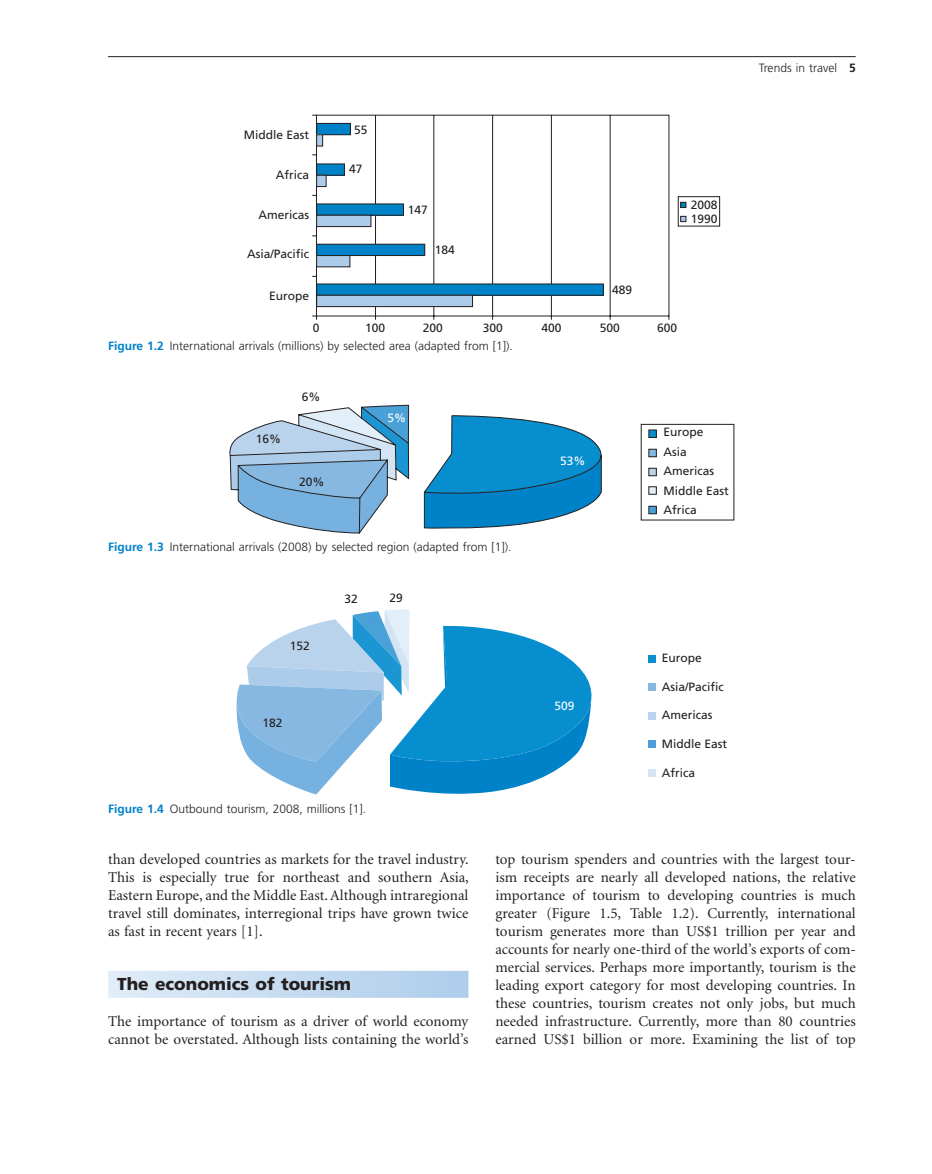
<style>
.page{position:relative;width:932px;height:1174px;background:#fff}
.page>*{position:absolute;margin:0;border:0;box-sizing:border-box;transform-origin:0 0}
.t1{font:900 17.25px "Frutiger";color:#231f20}
.t2{font:15px/18px "Minion";color:#231f20;text-align:justify}
.t3{font:300 12px "Frutiger";color:#231f20}
.t4{font:12px/19.5px "Frutiger";color:#231f20}
.t5{font:12px "Frutiger";color:#fff}
.s1{font-weight:700;color:#0082c8}
.s2{font-weight:700}
</style>
<div class="page">
<hr style="left:108px;top:56px;width:747px;height:1px;background:#231f20">
<div style="left:108px;top:970px;width:360px;height:27px;background:linear-gradient(to right,#e0ecf7,#adcdeb)"></div>
<svg style="left:312px;top:114px;width:357px;height:206px"></svg>
<div style="left:316px;top:123px;width:34px;height:12px;background:#0082c8"></div>
<div style="left:316px;top:123px;width:35px;height:12px;border:1px solid #231f20"></div>
<div style="left:316px;top:135px;width:6px;height:11px;background:#acccea"></div>
<div style="left:316px;top:134px;width:7px;height:12px;border:1px solid #231f20"></div>
<div style="left:316px;top:164px;width:28px;height:11px;background:#0082c8"></div>
<div style="left:316px;top:163px;width:29px;height:13px;border:1px solid #231f20"></div>
<div style="left:316px;top:175px;width:10px;height:11px;background:#acccea"></div>
<div style="left:316px;top:175px;width:10px;height:12px;border:1px solid #231f20"></div>
<svg style="left:316px;top:196px;width:403px;height:111px"></svg>
<svg style="left:680px;top:202px;width:6px;height:6px"></svg>
<svg style="left:680px;top:216px;width:6px;height:6px"></svg>
<svg style="left:229px;top:404px;width:180px;height:129px"></svg>
<svg style="left:423px;top:415px;width:179px;height:114px"></svg>
<div style="left:648px;top:430px;width:8px;height:7px;background:#068ece"></div>
<div style="left:648px;top:429px;width:8px;height:9px;border:1px solid #231f20"></div>
<div style="left:648px;top:449px;width:8px;height:8px;background:#86b8e2"></div>
<div style="left:648px;top:449px;width:8px;height:8px;border:1px solid #231f20"></div>
<div style="left:648px;top:468px;width:8px;height:8px;background:#b9d3ed"></div>
<div style="left:648px;top:468px;width:8px;height:8px;border:1px solid #231f20"></div>
<svg style="left:648px;top:487px;width:8px;height:7px"></svg>
<div style="left:648px;top:506px;width:8px;height:8px;background:#4aa1d8"></div>
<div style="left:648px;top:506px;width:8px;height:8px;border:1px solid #231f20"></div>
<div style="left:648px;top:655px;width:7px;height:7px;background:#068ece"></div>
<div style="left:648px;top:683px;width:7px;height:8px;background:#86b8e2"></div>
<div style="left:648px;top:712px;width:7px;height:7px;background:#b9d3ed"></div>
<div style="left:648px;top:740px;width:7px;height:8px;background:#4aa1d8"></div>
<div style="left:648px;top:769px;width:7px;height:7px;background:#d3e4f4"></div>
<svg style="left:236px;top:609px;width:356px;height:185px"></svg>
<p class="t4" style="left:244px;top:126px;width:67px">Middle East</p>
<p class="t4" style="left:276px;top:166px;width:35px">Africa</p>
<p class="t4" style="left:258px;top:206px;width:52px">Americas</p>
<p class="t4" style="left:247px;top:245px;width:64px">Asia/Pacific</p>
<p class="t4" style="left:269px;top:287px;width:42px">Europe</p>
<p class="t4" style="left:354px;top:121px;width:15px">55</p>
<p class="t4" style="left:349px;top:160px;width:15px">47</p>
<p class="t4" style="left:407px;top:201px;width:22px">147</p>
<p class="t4" style="left:434px;top:241px;width:22px">184</p>
<p class="t4" style="left:612px;top:281px;width:22px">489</p>
<p class="t4" style="left:312px;top:319px;width:8px">0</p>
<p class="t4" style="left:365px;top:319px;width:22px">100</p>
<p class="t4" style="left:422px;top:319px;width:22px">200</p>
<p class="t4" style="left:482px;top:319px;width:22px">300</p>
<p class="t4" style="left:541px;top:319px;width:22px">400</p>
<p class="t4" style="left:599px;top:319px;width:22px">500</p>
<p class="t3" style="left:108px;top:341px;width:406px"><span class="s1">Figure 1.2</span> International arrivals (millions) by selected area (adapted from [1] ).</p>
<p class="t4" style="left:256px;top:430px;width:27px">16%</p>
<p class="t4" style="left:302px;top:388px;width:20px">6%</p>
<p class="t5" style="left:387px;top:413px;width:20px">5%</p>
<p class="t4" style="left:690px;top:198px;width:28px;line-height:14.2px">2008<br>1990</p>
<p class="t4" style="left:656px;top:319px;width:22px">600</p>
<p class="t4" style="left:663px;top:423px;width:42px">Europe</p>
<p class="t4" style="left:299px;top:473px;width:27px">20%</p>
<p class="t3" style="left:108px;top:542px;width:404px"><span class="s1">Figure 1.3</span> International arrivals (2008) by selected region (adapted from [1] ).</p>
<p class="t4" style="left:290px;top:637px;width:22px">152</p>
<p class="t4" style="left:262px;top:713px;width:22px">182</p>
<p class="t4" style="left:344px;top:590px;width:15px">32</p>
<p class="t4" style="left:389px;top:589px;width:15px">29</p>
<p class="t3" style="left:108px;top:803px;width:259px"><span class="s1">Figure 1.4</span> Outbound tourism, 2008, millions [1] .</p>
<p class="t5" style="left:560px;top:456px;width:27px">53%</p>
<p class="t4" style="left:663px;top:443px;width:67px">Asia<br>Americas<br>Middle East<br>Africa</p>
<p class="t5" style="left:554px;top:700px;width:22px">509</p>
<p class="t4" style="left:661px;top:649px;width:42px">Europe</p>
<p class="t4" style="left:661px;top:677px;width:64px">Asia/Pacific</p>
<p class="t4" style="left:661px;top:706px;width:52px">Americas</p>
<p class="t4" style="left:661px;top:735px;width:67px">Middle East</p>
<p class="t4" style="left:661px;top:763px;width:35px">Africa</p>
<p class="t3" style="left:758px;top:63px;width:98px">Trends in travel <span class="s2">5</span></p>
<p class="t2" style="left:108px;top:851px;width:362px">than developed countries as markets for the travel industry.<br>This is especially true for northeast and southern Asia, Eastern Europe, and the Middle East. Although intraregional travel still dominates, interregional trips have grown twice as fast in recent years [1] .</p>
<p class="t1" style="left:117px;top:977px;width:235px">The e conomics of t ourism</p>
<p class="t2" style="left:108px;top:1013px;width:361px">The importance of tourism as a driver of world economy cannot be overstated. Although lists containing the world ’ s</p>
<p class="t2" style="left:495px;top:851px;width:362px">top tourism spenders and countries with the largest tour&shy;ism receipts are nearly all developed nations, the relative importance of tourism to developing countries is much greater (Figure 1.5 , Table 1.2 ). Currently, international tourism generates more than US$1 trillion per year and accounts for nearly one - third of the world ’ s exports of com&shy;mercial services. Perhaps more importantly, tourism is the leading export category for most developing countries. In these countries, tourism creates not only jobs, but much needed infrastructure. Currently, more than 80 countries earned US$1 billion or more. Examining the list of top</p>
</div>
